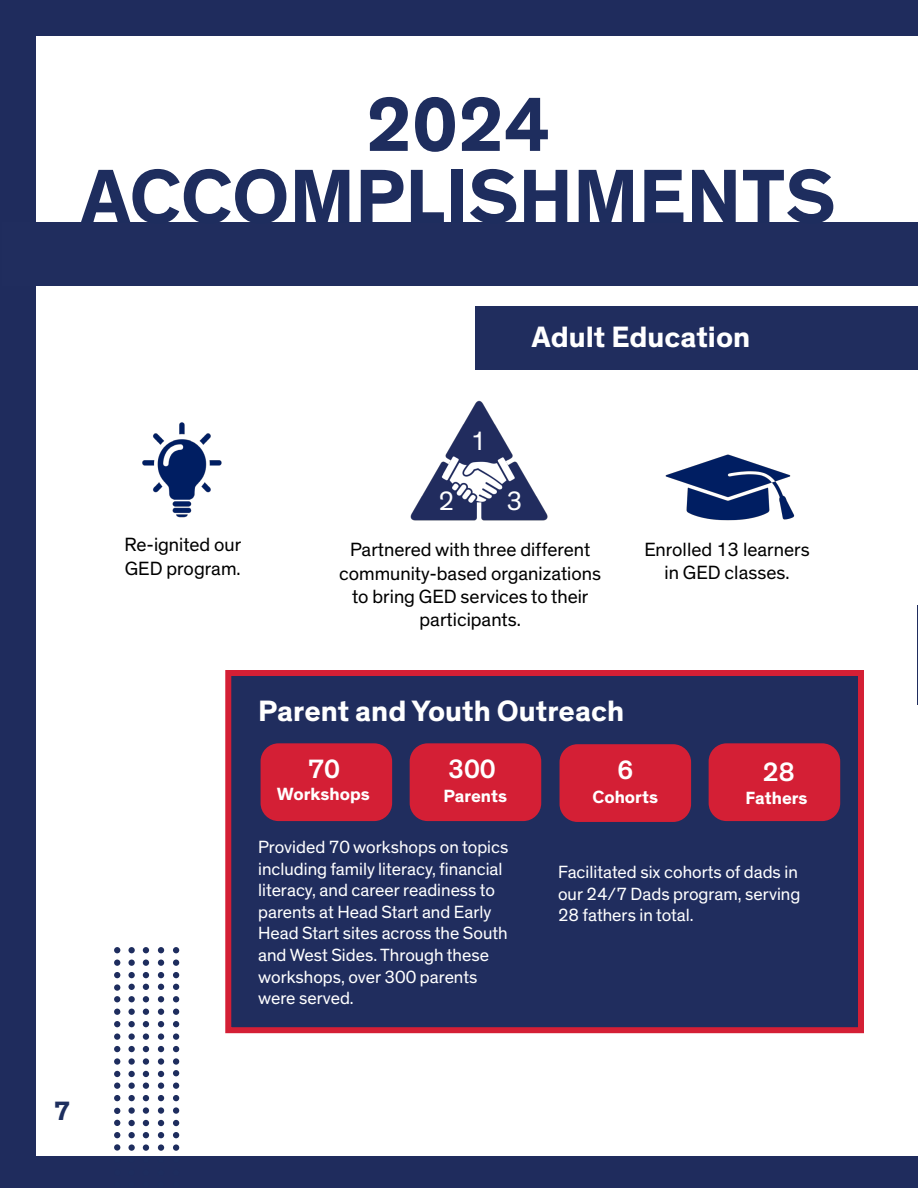
<style>
.page{position:relative;width:918px;height:1188px;background:#1f2c5d}
.page>*{position:absolute;margin:0;border:0;box-sizing:border-box;transform-origin:0 0}
.t1{font:700 78px "Theinhardt";color:#1e2d5e}
.t2{font:700 30px "Theinhardt";color:#fff}
.t3{font:500 27px "Theinhardt";color:#fff}
.t4{font:27px "Theinhardt";color:#fff}
.t5{font:700 27px "Theinhardt";color:#1d2e5e}
.t6{font:19.5px/23.4px "Theinhardt";color:#000;text-align:center}
.t7{font:18px/21.6px "Theinhardt";color:#fff}
.t8{font:700 18px "Theinhardt";color:#fff}
</style>
<div class="page">
<div style="left:36px;top:36px;width:882px;height:1120px;background:#fff"></div>
<img style="left:410px;top:369px;width:177px;height:152px">
<div style="left:475px;top:306px;width:443px;height:63px;background:#202d5e"></div>
<hr style="left:917px;top:605px;width:1px;height:100px;background:#202d5e">
<div style="left:225px;top:670px;width:639px;height:363px;background:#202d5e;border:6px solid #d41f35"></div>
<div style="left:3px;top:223px;width:915px;height:63px;background:#202d5e"></div>
<img style="left:665px;top:454px;width:130px;height:67px">
<img style="left:142px;top:422px;width:80px;height:96px">
<div style="left:261px;top:743px;width:131px;height:78px;background:#d41f35;border-radius:18px"></div>
<div style="left:560px;top:744px;width:131px;height:78px;background:#d41f35;border-radius:18px"></div>
<div style="left:410px;top:743px;width:131px;height:78px;background:#d41f35;border-radius:18px"></div>
<svg style="left:173px;top:947px;width:6px;height:6px"></svg>
<svg style="left:173px;top:960px;width:6px;height:6px"></svg>
<svg style="left:158px;top:947px;width:6px;height:6px"></svg>
<svg style="left:158px;top:960px;width:6px;height:6px"></svg>
<svg style="left:143px;top:947px;width:6px;height:6px"></svg>
<svg style="left:143px;top:960px;width:6px;height:6px"></svg>
<div style="left:128px;top:947px;width:7px;height:6px;background:#1e2d5e;border-radius:50%"></div>
<div style="left:128px;top:960px;width:7px;height:6px;background:#1e2d5e;border-radius:50%"></div>
<svg style="left:114px;top:947px;width:6px;height:6px"></svg>
<svg style="left:114px;top:960px;width:6px;height:6px"></svg>
<svg style="left:173px;top:972px;width:6px;height:6px"></svg>
<svg style="left:173px;top:984px;width:6px;height:6px"></svg>
<svg style="left:158px;top:972px;width:6px;height:6px"></svg>
<svg style="left:158px;top:984px;width:6px;height:6px"></svg>
<svg style="left:143px;top:972px;width:6px;height:6px"></svg>
<svg style="left:143px;top:984px;width:6px;height:6px"></svg>
<div style="left:128px;top:972px;width:7px;height:6px;background:#1e2d5e;border-radius:50%"></div>
<div style="left:128px;top:984px;width:7px;height:6px;background:#1e2d5e;border-radius:50%"></div>
<svg style="left:114px;top:972px;width:6px;height:6px"></svg>
<div style="left:114px;top:984px;width:6px;height:7px;background:#1e2d5e;border-radius:50%"></div>
<svg style="left:173px;top:996px;width:6px;height:6px"></svg>
<svg style="left:173px;top:1009px;width:6px;height:6px"></svg>
<svg style="left:158px;top:996px;width:6px;height:6px"></svg>
<svg style="left:158px;top:1009px;width:6px;height:6px"></svg>
<svg style="left:143px;top:996px;width:6px;height:6px"></svg>
<svg style="left:143px;top:1009px;width:6px;height:6px"></svg>
<div style="left:128px;top:996px;width:7px;height:6px;background:#1e2d5e;border-radius:50%"></div>
<div style="left:128px;top:1009px;width:7px;height:6px;background:#1e2d5e;border-radius:50%"></div>
<svg style="left:114px;top:996px;width:6px;height:6px"></svg>
<svg style="left:114px;top:1009px;width:6px;height:6px"></svg>
<svg style="left:173px;top:1021px;width:6px;height:6px"></svg>
<div style="left:173px;top:1033px;width:6px;height:7px;background:#1e2d5e;border-radius:50%"></div>
<svg style="left:158px;top:1021px;width:6px;height:6px"></svg>
<div style="left:158px;top:1033px;width:6px;height:7px;background:#1e2d5e;border-radius:50%"></div>
<svg style="left:143px;top:1021px;width:6px;height:6px"></svg>
<div style="left:143px;top:1033px;width:6px;height:7px;background:#1e2d5e;border-radius:50%"></div>
<div style="left:128px;top:1021px;width:7px;height:6px;background:#1e2d5e;border-radius:50%"></div>
<svg style="left:128px;top:1033px;width:7px;height:7px"></svg>
<svg style="left:114px;top:1021px;width:6px;height:6px"></svg>
<div style="left:114px;top:1033px;width:6px;height:7px;background:#1e2d5e;border-radius:50%"></div>
<svg style="left:173px;top:1046px;width:6px;height:6px"></svg>
<div style="left:173px;top:1058px;width:6px;height:7px;background:#1e2d5e;border-radius:50%"></div>
<svg style="left:158px;top:1046px;width:6px;height:6px"></svg>
<div style="left:158px;top:1058px;width:6px;height:7px;background:#1e2d5e;border-radius:50%"></div>
<svg style="left:143px;top:1046px;width:6px;height:6px"></svg>
<div style="left:143px;top:1058px;width:6px;height:7px;background:#1e2d5e;border-radius:50%"></div>
<div style="left:128px;top:1046px;width:7px;height:6px;background:#1e2d5e;border-radius:50%"></div>
<svg style="left:128px;top:1058px;width:7px;height:7px"></svg>
<svg style="left:114px;top:1046px;width:6px;height:6px"></svg>
<div style="left:114px;top:1058px;width:6px;height:7px;background:#1e2d5e;border-radius:50%"></div>
<svg style="left:173px;top:1070px;width:6px;height:6px"></svg>
<svg style="left:173px;top:1083px;width:6px;height:6px"></svg>
<svg style="left:158px;top:1071px;width:6px;height:6px"></svg>
<svg style="left:158px;top:1083px;width:6px;height:6px"></svg>
<svg style="left:143px;top:1071px;width:6px;height:6px"></svg>
<svg style="left:143px;top:1083px;width:6px;height:6px"></svg>
<div style="left:128px;top:1071px;width:7px;height:6px;background:#1e2d5e;border-radius:50%"></div>
<div style="left:128px;top:1083px;width:7px;height:6px;background:#1e2d5e;border-radius:50%"></div>
<svg style="left:114px;top:1071px;width:6px;height:6px"></svg>
<svg style="left:114px;top:1083px;width:6px;height:6px"></svg>
<svg style="left:173px;top:1095px;width:6px;height:6px"></svg>
<div style="left:173px;top:1107px;width:6px;height:7px;background:#1e2d5e;border-radius:50%"></div>
<svg style="left:158px;top:1095px;width:6px;height:6px"></svg>
<div style="left:158px;top:1107px;width:6px;height:7px;background:#1e2d5e;border-radius:50%"></div>
<svg style="left:143px;top:1095px;width:6px;height:6px"></svg>
<div style="left:143px;top:1107px;width:6px;height:7px;background:#1e2d5e;border-radius:50%"></div>
<div style="left:128px;top:1095px;width:7px;height:6px;background:#1e2d5e;border-radius:50%"></div>
<svg style="left:128px;top:1107px;width:7px;height:7px"></svg>
<svg style="left:114px;top:1095px;width:6px;height:6px"></svg>
<svg style="left:114px;top:1108px;width:6px;height:6px"></svg>
<svg style="left:173px;top:1120px;width:6px;height:6px"></svg>
<svg style="left:173px;top:1132px;width:6px;height:6px"></svg>
<svg style="left:158px;top:1120px;width:6px;height:6px"></svg>
<svg style="left:158px;top:1132px;width:6px;height:6px"></svg>
<svg style="left:143px;top:1120px;width:6px;height:6px"></svg>
<svg style="left:143px;top:1132px;width:6px;height:6px"></svg>
<div style="left:128px;top:1120px;width:7px;height:6px;background:#1e2d5e;border-radius:50%"></div>
<div style="left:128px;top:1132px;width:7px;height:6px;background:#1e2d5e;border-radius:50%"></div>
<svg style="left:114px;top:1120px;width:6px;height:6px"></svg>
<svg style="left:114px;top:1132px;width:6px;height:6px"></svg>
<div style="left:173px;top:1144px;width:6px;height:7px;background:#1e2d5e;border-radius:50%"></div>
<div style="left:158px;top:1144px;width:6px;height:7px;background:#1e2d5e;border-radius:50%"></div>
<div style="left:143px;top:1144px;width:6px;height:7px;background:#1e2d5e;border-radius:50%"></div>
<svg style="left:128px;top:1144px;width:7px;height:7px"></svg>
<div style="left:114px;top:1144px;width:6px;height:7px;background:#1e2d5e;border-radius:50%"></div>
<div style="left:709px;top:743px;width:131px;height:78px;background:#d41f35;border-radius:18px"></div>
<p class="t1" style="left:366px;top:76px;width:186px">2024</p>
<p class="t1" style="left:80px;top:148px;width:757px">ACCOMPLISHMENTS</p>
<p class="t5" style="left:54px;top:1094px;width:17px">7</p>
<p class="t2" style="left:532px;top:319px;width:220px">Adult Education</p>
<p class="t6" style="left:124px;top:534px;width:118px">Re-ignited our</p>
<p class="t6" style="left:125px;top:557px;width:117px">GED program.</p>
<p class="t4" style="left:470px;top:425px;width:17px">1</p>
<p class="t4" style="left:438px;top:485px;width:17px">2</p>
<p class="t4" style="left:507px;top:485px;width:17px">3</p>
<p class="t6" style="left:339px;top:538px;width:263px">Partnered with three different community-based organizations to bring GED services to their participants.</p>
<p class="t6" style="left:644px;top:538px;width:167px">Enrolled 13 learners</p>
<p class="t6" style="left:665px;top:562px;width:126px">in GED classes.</p>
<p class="t2" style="left:258px;top:692px;width:367px">Parent and Youth Outreach</p>
<p class="t3" style="left:308px;top:753px;width:33px">70</p>
<p class="t8" style="left:277px;top:783px;width:94px">Workshops</p>
<p class="t3" style="left:448px;top:753px;width:49px">300</p>
<p class="t8" style="left:443px;top:784px;width:65px">Parents</p>
<p class="t3" style="left:618px;top:754px;width:17px">6</p>
<p class="t8" style="left:592px;top:785px;width:67px">Cohorts</p>
<p class="t3" style="left:763px;top:756px;width:33px">28</p>
<p class="t8" style="left:746px;top:786px;width:64px">Fathers</p>
<p class="t7" style="left:258px;top:837px;width:252px">Provided 70 workshops on topics including family literacy, financial literacy, and career readiness to parents at Head Start and Early<br>Head Start sites across the South and West Sides. Through these workshops, over 300 parents were served.</p>
<p class="t7" style="left:558px;top:862px;width:244px">Facilitated six cohorts of dads in our 24/7 Dads program, serving<br>28 fathers in total.</p>
</div>
